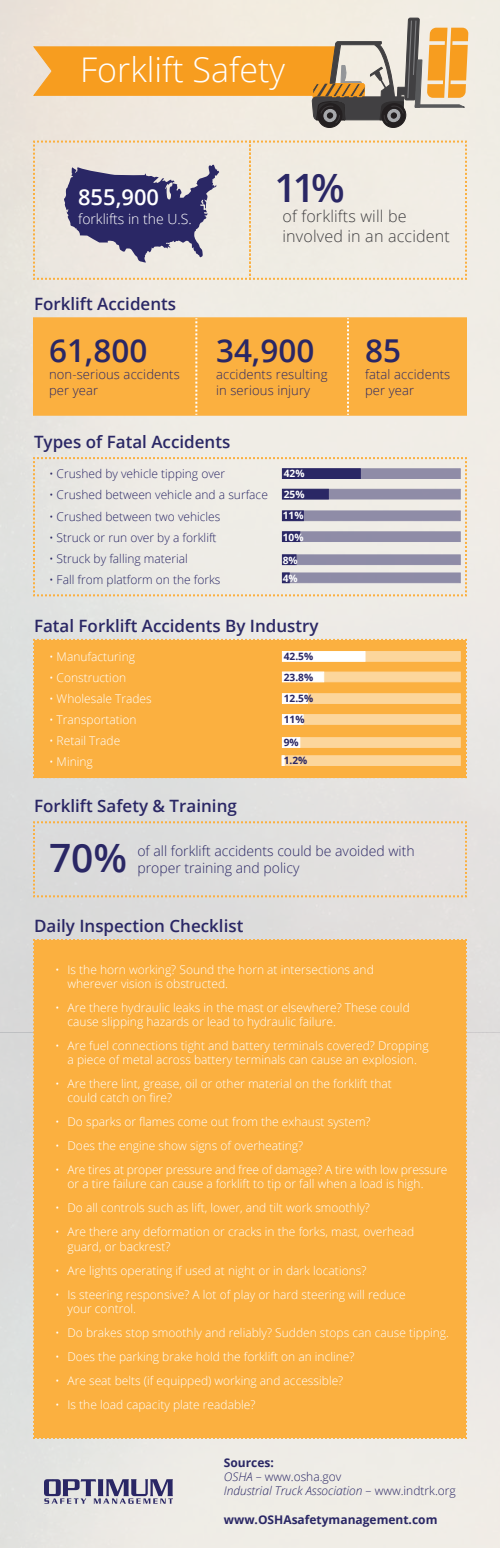
<style>
.page{position:relative;width:500px;height:1548px;background:#fff}
.page>*{position:absolute;margin:0;border:0;box-sizing:border-box;transform-origin:0 0}
.t1{font:600 39px "Open Sans";color:#2a2765}
.t2{font:300 34px "Open Sans";color:#fff}
.t3{font:600 31.5px "Open Sans";color:#2a2765}
.t4{font:600 21.9px "Open Sans";color:#fff}
.t5{font:600 17px "Open Sans";color:#2a2765}
.t6{font:300 16.1px/19.3px "Open Sans";letter-spacing:.01em;color:#414042}
.t7{font:300 14px "Open Sans";color:#2a2765}
.t8{font:300 14px "Open Sans";color:#fff}
.t9{font:300 13px/15.6px "Open Sans";letter-spacing:.01em;color:#2a2765}
.t10{font:300 12px/14px "Open Sans";color:#fff}
.t11{font:300 12px "Open Sans";color:#2a2765}
.t12{font:italic 300 12px/14px "Open Sans";color:#2a2765}
.t13{font:700 12px "Open Sans";color:#2a2765}
.t14{font:700 10.2px/21.1px "Open Sans";color:#2a2765;text-align:justify}
.t15{font:700 10.2px/21.2px "Open Sans";color:#fff;text-align:justify}
.s1{font-weight:700;font-style:normal}
.s2{font-style:normal}
</style>
<div class="page">
<div style="left:0;top:0;width:500px;height:1548px;background:linear-gradient(to right,#e2e2df,#efebe6)"></div>
<svg style="left:32px;top:456px;width:436px;height:141px;background:#ebe9e4"></svg>
<div style="left:33px;top:317px;width:434px;height:99px;background:#fbb040;border:2px solid #fbb040"></div>
<svg style="left:195px;top:318px;width:2px;height:97px"></svg>
<svg style="left:347px;top:318px;width:2px;height:97px"></svg>
<div style="left:32px;top:820px;width:436px;height:78px;background:#dfdede"></div>
<div style="left:282px;top:468px;width:179px;height:11px;background:#8f8ca7"></div>
<div style="left:282px;top:489px;width:179px;height:10px;background:#8f8ca7"></div>
<div style="left:282px;top:510px;width:179px;height:11px;background:#8f8ca7"></div>
<div style="left:282px;top:531px;width:179px;height:11px;background:#8f8ca7"></div>
<div style="left:282px;top:554px;width:179px;height:11px;background:#8f8ca7"></div>
<div style="left:282px;top:572px;width:179px;height:11px;background:#8e8ca7"></div>
<div style="left:282px;top:572px;width:8px;height:11px;background:#2a2765;border:1px solid #2a2765"></div>
<div style="left:282px;top:554px;width:14px;height:11px;background:#2a2765;border:1px solid #2a2765"></div>
<div style="left:282px;top:531px;width:18px;height:11px;background:#2a2765;border:1px solid #2a2765"></div>
<div style="left:282px;top:510px;width:22px;height:11px;background:#2a2765;border:1px solid #2a2765"></div>
<div style="left:282px;top:489px;width:47px;height:10px;background:#2a2765"></div>
<div style="left:282px;top:468px;width:79px;height:11px;background:#2a2765;border:1px solid #2a2765"></div>
<svg style="left:32px;top:638px;width:436px;height:141px;background:#fab752"></svg>
<div style="left:282px;top:737px;width:18px;height:11px;background:#fff;border:1px solid #fff"></div>
<div style="left:282px;top:714px;width:22px;height:11px;background:#fff;border:1px solid #fff"></div>
<div style="left:282px;top:693px;width:26px;height:11px;background:#fff;border:1px solid #fff"></div>
<div style="left:282px;top:671px;width:42px;height:11px;background:#fff;border:1px solid #fff"></div>
<div style="left:282px;top:651px;width:84px;height:11px;background:#fff;border:1px solid #fff"></div>
<div style="left:32px;top:938px;width:436px;height:501px;background:#fbb040"></div>
<svg style="left:44px;top:1479px;width:129px;height:24px;background:#9593ac"></svg>
<svg style="left:32px;top:1px;width:436px;height:280px;background:#dbcab5"></svg>
<h2 class="t2" style="left:80px;top:46px;width:206px">Forklift Safety</h2>
<h3 class="t4" style="left:78px;top:182px;width:82px">855,900</h3>
<p class="t8" style="left:78px;top:209px;width:115px">forklifts in the U.S.</p>
<h3 class="t5" style="left:34px;top:292px;width:144px">Forklift Accidents</h3>
<h3 class="t3" style="left:49px;top:329px;width:100px">61,800</h3>
<p class="t9" style="left:49px;top:366px;width:132px">non-serious accidents per year</p>
<h1 class="t1" style="left:275px;top:161px;width:72px">11%</h1>
<h3 class="t6" style="left:282px;top:206px;width:169px">of forklifts will be involved in an accident</h3>
<h3 class="t3" style="left:216px;top:329px;width:100px">34,900</h3>
<p class="t9" style="left:216px;top:366px;width:113px">accidents resulting in serious injury</p>
<h3 class="t3" style="left:365px;top:329px;width:37px">85</h3>
<p class="t9" style="left:365px;top:366px;width:87px">fatal accidents per year</p>
<h3 class="t5" style="left:34px;top:430px;width:198px">Types of Fatal Accidents</h3>
<p class="t11" style="left:49px;top:466px;width:178px">• Crushed by vehicle tipping over</p>
<p class="t11" style="left:49px;top:487px;width:220px">• Crushed between vehicle and a surface</p>
<p class="t11" style="left:49px;top:508px;width:173px">• Crushed between two vehicles</p>
<p class="t11" style="left:49px;top:529px;width:169px">• Struck or run over by a forklift</p>
<p class="t11" style="left:49px;top:550px;width:140px">• Struck by falling material</p>
<p class="t11" style="left:49px;top:571px;width:173px">• Fall from platform on the forks</p>
<p class="t15" style="left:283px;top:462px;width:23px">42% 25% 11% 10%</p>
<p class="t15" style="left:283px;top:550px;width:16px;line-height:18.1px">8%<br>4%</p>
<h3 class="t5" style="left:34px;top:614px;width:286px">Fatal Forklift Accidents By Industry</h3>
<p class="t10" style="left:49px;top:649px;width:88px">• Manufacturing</p>
<p class="t10" style="left:49px;top:670px;width:79px">• Construction</p>
<p class="t10" style="left:49px;top:691px;width:104px">• Wholesale Trades</p>
<p class="t10" style="left:49px;top:712px;width:89px">• Transportation</p>
<p class="t10" style="left:49px;top:733px;width:73px">• Retail Trade</p>
<p class="t10" style="left:49px;top:754px;width:45px">• Mining</p>
<h3 class="t5" style="left:34px;top:794px;width:204px">Forklift Safety &amp; Training</h3>
<p class="t14" style="left:284px;top:645px;width:31px">42.5% 23.8% 12.5% 11%</p>
<p class="t14" style="left:284px;top:733px;width:25px;line-height:18.1px">9%<br>1.2%</p>
<h1 class="t1" style="left:49px;top:831px;width:80px">70%</h1>
<p class="t7" style="left:137px;top:841px;width:279px">of all forklift accidents could be avoided with</p>
<p class="t7" style="left:137px;top:858px;width:164px">proper training and policy</p>
<h3 class="t5" style="left:34px;top:914px;width:211px">Daily Inspection Checklist</h3>
<p class="t10" style="left:68px;top:962px;width:308px;text-indent:-13px">• Is the horn working? Sound the horn at intersections and wherever vision is obstructed.</p>
<p class="t10" style="left:68px;top:1000px;width:344px;text-indent:-13px">• Are there hydraulic leaks in the mast or elsewhere? These could cause slipping hazards or lead to hydraulic failure.</p>
<p class="t10" style="left:55px;top:1038px;width:375px;text-align:center">• Are fuel connections tight and battery terminals covered? Dropping a piece of metal across battery terminals can cause an explosion.</p>
<p class="t10" style="left:68px;top:1076px;width:326px;text-indent:-13px">• Are there lint, grease, oil or other material on the forklift that could catch on fire?</p>
<p class="t10" style="left:55px;top:1114px;width:317px">• Do sparks or flames come out from the exhaust system?</p>
<p class="t10" style="left:55px;top:1138px;width:250px">• Does the engine show signs of overheating?</p>
<p class="t10" style="left:68px;top:1162px;width:382px;text-indent:-13px">• Are tires at proper pressure and free of damage? A tire with low pressure or a tire failure can cause a forklift to tip or fall when a load is high.</p>
<p class="t10" style="left:55px;top:1200px;width:316px">• Do all controls such as lift, lower, and tilt work smoothly?</p>
<p class="t10" style="left:68px;top:1224px;width:348px;text-indent:-13px">• Are there any deformation or cracks in the forks, mast, overhead guard, or backrest?</p>
<p class="t10" style="left:55px;top:1262px;width:313px">• Are lights operating if used at night or in dark locations?</p>
<p class="t10" style="left:68px;top:1286px;width:340px;text-indent:-13px">• Is steering responsive? A lot of play or hard steering will reduce your control.</p>
<p class="t10" style="left:55px;top:1324px;width:396px">• Do brakes stop smoothly and reliably? Sudden stops can cause tipping.</p>
<p class="t10" style="left:55px;top:1348px;width:301px">• Does the parking brake hold the forklift on an incline?</p>
<p class="t10" style="left:55px;top:1372px;width:290px">• Are seat belts (if equipped) working and accessible?</p>
<p class="t10" style="left:55px;top:1396px;width:202px">• Is the load capacity plate readable?</p>
<p class="t12" style="left:224px;top:1454px;width:234px"><span class="s1">Sources:<br></span>OSHA <span class="s2">– www.osha.gov<br></span>Industrial Truck Association <span class="s2">– www.indtrk.org</span></p>
<p class="t13" style="left:224px;top:1511px;width:215px">www.OSHAsafetymanagement.com</p>
</div>
